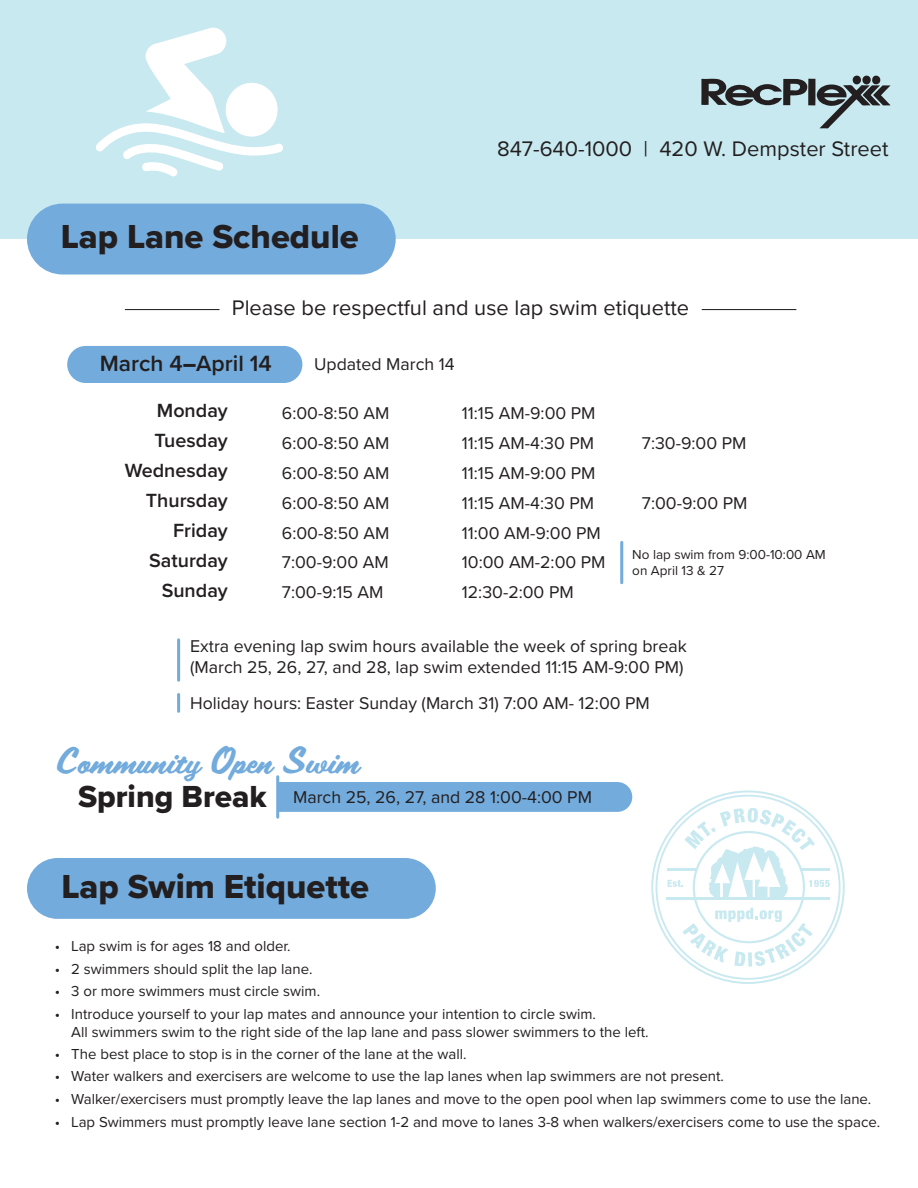
<style>
.page{position:relative;width:918px;height:1188px;background:#fff}
.page>*{position:absolute;margin:0;border:0;box-sizing:border-box;transform-origin:0 0}
.t1{font:34.5px "Proxima Nova Extrabld";color:#231f20}
.t2{font:33px "Scriptorama JF Tradeshow";color:#72abdc}
.t3{font:31.65px "Proxima Nova Extrabld";color:#231f20}
.t4{font:600 22.95px "Proxima Nova";color:#231f20}
.t5{font:21.9px "Proxima Nova";color:#231f20}
.t6{font:600 19.8px "Proxima Nova";color:#231f20}
.t7{font:17.7px "Proxima Nova";color:#231f20}
.t8{font:15px "Proxima Nova";color:#231f20}
.t9{font:13.5px/16.2px "Proxima Nova";color:#231f20}
.s1{font-family:"Proxima Nova Extrabld";font-weight:400}
</style>
<div class="page">
<div style="left:279px;top:782px;width:353px;height:30px;background:#72abdc"></div>
<div style="left:0;top:0;width:918px;height:239px;background:#c8e9f0"></div>
<div style="left:67px;top:346px;width:235px;height:37px;background:#72abdc;border-radius:19px"></div>
<svg style="left:96px;top:27px;width:187px;height:149px"></svg>
<hr style="left:702px;top:309px;width:94px;height:1px;background:#231f20">
<hr style="left:125px;top:309px;width:95px;height:1px;background:#231f20">
<div style="left:27px;top:204px;width:369px;height:71px;background:#72abdc;border-radius:35px"></div>
<svg style="left:701px;top:75px;width:190px;height:54px"></svg>
<svg style="left:651px;top:790px;width:194px;height:194px"></svg>
<div style="left:27px;top:858px;width:409px;height:61px;background:#72abdc;border-radius:30px"></div>
<hr style="left:276px;top:777px;width:3px;height:40px;background:#72abdc">
<hr style="left:177px;top:640px;width:3px;height:40px;background:#72abdc">
<hr style="left:177px;top:694px;width:3px;height:17px;background:#72abdc">
<hr style="left:620px;top:542px;width:3px;height:41px;background:#72abdc">
<p class="t1" style="left:61px;top:211px;width:300px">Lap Lane Schedule</p>
<p class="t5" style="left:497px;top:133px;width:393px">847-640-1000 | 420 W. Dempster Street</p>
<p class="t5" style="left:232px;top:291px;width:459px">Please be respectful and use lap swim etiquette</p>
<p class="t4" style="left:100px;top:346px;width:173px">March 4<span class="s1">–</span>April 14</p>
<p class="t7" style="left:314px;top:351px;width:142px">Updated March 14</p>
<p class="t6" style="left:157px;top:395px;width:73px">Monday</p>
<p class="t6" style="left:154px;top:425px;width:75px">Tuesday</p>
<p class="t6" style="left:125px;top:455px;width:105px">Wednesday</p>
<p class="t6" style="left:146px;top:485px;width:84px">Thursday</p>
<p class="t6" style="left:173px;top:515px;width:56px">Friday</p>
<p class="t6" style="left:149px;top:545px;width:80px">Saturday</p>
<p class="t6" style="left:162px;top:575px;width:68px">Sunday</p>
<p class="t7" style="left:282px;top:400px;width:109px">6:00-8:50 AM</p>
<p class="t7" style="left:462px;top:400px;width:135px">11:15 AM-9:00 PM</p>
<p class="t7" style="left:282px;top:430px;width:109px">6:00-8:50 AM</p>
<p class="t7" style="left:462px;top:430px;width:134px">11:15 AM-4:30 PM</p>
<p class="t7" style="left:642px;top:430px;width:106px">7:30-9:00 PM</p>
<p class="t7" style="left:282px;top:460px;width:109px">6:00-8:50 AM</p>
<p class="t7" style="left:462px;top:460px;width:135px">11:15 AM-9:00 PM</p>
<p class="t7" style="left:282px;top:490px;width:109px">6:00-8:50 AM</p>
<p class="t7" style="left:462px;top:490px;width:134px">11:15 AM-4:30 PM</p>
<p class="t7" style="left:642px;top:490px;width:107px">7:00-9:00 PM</p>
<p class="t7" style="left:282px;top:520px;width:109px">6:00-8:50 AM</p>
<p class="t7" style="left:462px;top:520px;width:140px">11:00 AM-9:00 PM</p>
<p class="t7" style="left:282px;top:549px;width:108px">7:00-9:00 AM</p>
<p class="t7" style="left:462px;top:549px;width:145px">10:00 AM-2:00 PM</p>
<p class="t7" style="left:282px;top:579px;width:103px">7:00-9:15 AM</p>
<p class="t7" style="left:462px;top:579px;width:113px">12:30-2:00 PM</p>
<p class="t9" style="left:632px;top:546px;width:195px">No lap swim from 9:00-10:00 AM on April 13 &amp; 27</p>
<p class="t7" style="left:190px;top:633px;width:498px">Extra evening lap swim hours available the week of spring break</p>
<p class="t7" style="left:190px;top:654px;width:495px">(March 25, 26, 27, and 28, lap swim extended 11:15 AM-9:00 PM)</p>
<p class="t7" style="left:190px;top:689px;width:461px">Holiday hours: Easter Sunday (March 31) 7:00 AM- 12:00 PM</p>
<p class="t2" style="left:56px;top:738px;width:305px">Community Open Swim</p>
<p class="t7" style="left:293px;top:784px;width:300px">March 25, 26, 27, and 28 1:00-4:00 PM</p>
<p class="t3" style="left:78px;top:773px;width:190px">Spring Break</p>
<p class="t1" style="left:61px;top:861px;width:309px">Lap Swim Etiquette</p>
<p class="t8" style="left:55px;top:935px;width:237px">• Lap swim is for ages 18 and older.</p>
<p class="t8" style="left:55px;top:957px;width:259px">• 2 swimmers should split the lap lane.</p>
<p class="t8" style="left:55px;top:980px;width:267px">• 3 or more swimmers must circle swim.</p>
<p class="t8" style="left:55px;top:1003px;width:543px">• Introduce yourself to your lap mates and announce your intention to circle swim.</p>
<p class="t8" style="left:71px;top:1021px;width:579px">All swimmers swim to the right side of the lap lane and pass slower swimmers to the left.</p>
<p class="t8" style="left:55px;top:1043px;width:413px">• The best place to stop is in the corner of the lane at the wall.</p>
<p class="t8" style="left:55px;top:1065px;width:671px">• Water walkers and exercisers are welcome to use the lap lanes when lap swimmers are not present.</p>
<p class="t8" style="left:55px;top:1088px;width:818px">• Walker/exercisers must promptly leave the lap lanes and move to the open pool when lap swimmers come to use the lane.</p>
<p class="t8" style="left:55px;top:1111px;width:827px">• Lap Swimmers must promptly leave lane section 1-2 and move to lanes 3-8 when walkers/exercisers come to use the space.</p>
</div>
